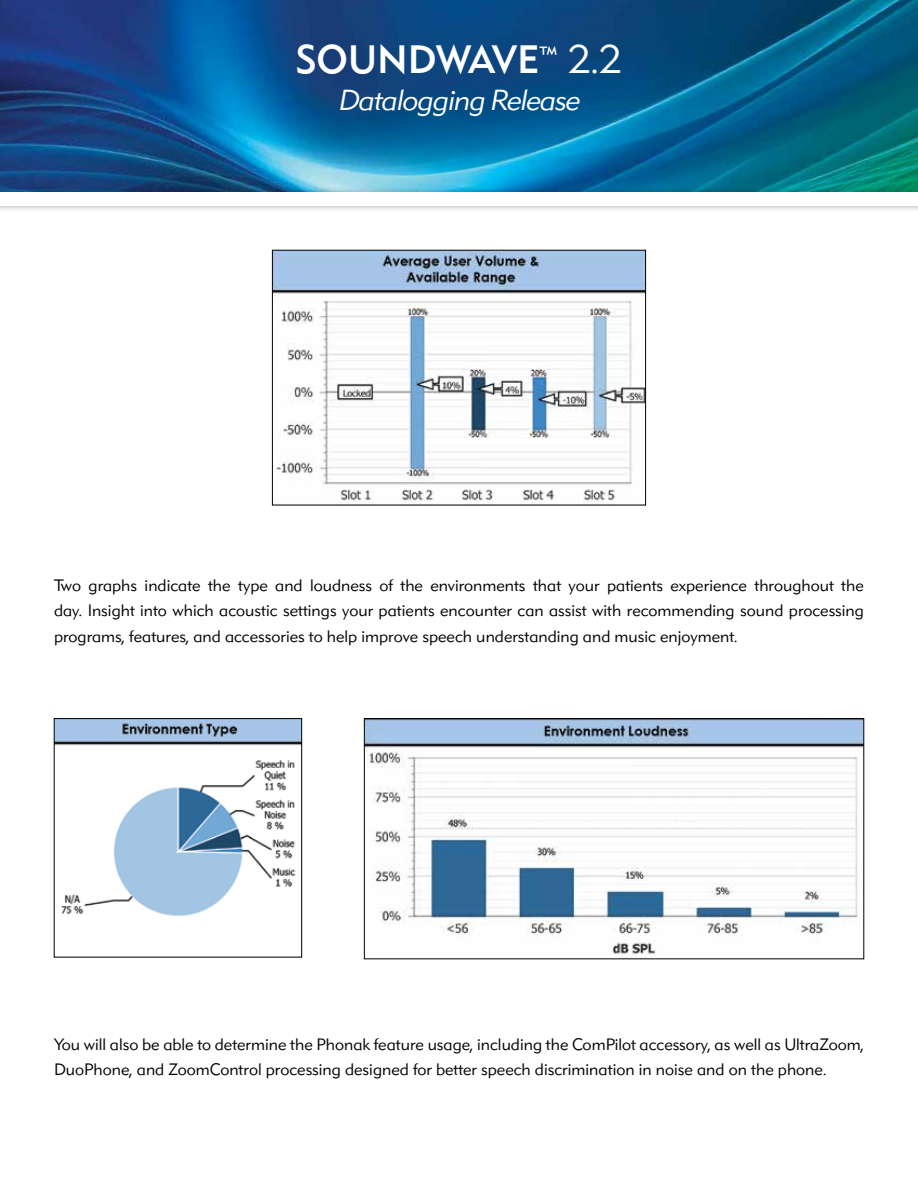
<style>
.page{position:relative;width:918px;height:1188px;background:#fff}
.page>*{position:absolute;margin:0;border:0;box-sizing:border-box;transform-origin:0 0}
.t1{font:500 39.6px "DH Sans";color:#fff}
.t2{font:italic 300 28.95px "DH Sans";letter-spacing:-.025em;color:#fff}
.t3{font:300 16.5px/25.5px "DH Sans";color:#000;text-align:justify}
.s1{font-weight:300}
</style>
<div class="page">
<img style="left:0;top:0;width:918px;height:187px">
<div style="left:0;top:187px;width:918px;height:26px;background:#000;opacity:.3"></div>
<div style="left:0;top:193px;width:918px;height:13px;background:#fff"></div>
<img style="left:274px;top:252px;width:370px;height:251px">
<div style="left:272px;top:250px;width:374px;height:255px;border:1px solid #000"></div>
<img style="left:56px;top:720px;width:244px;height:196px">
<div style="left:54px;top:718px;width:248px;height:239px;border:1px solid #000"></div>
<img style="left:366px;top:720px;width:496px;height:237px">
<div style="left:364px;top:718px;width:500px;height:241px;border:1px solid #000"></div>
<h1 class="t1" style="left:296px;top:36px;width:328px">SOUNDWAVE<sup>™</sup> <span class="s1">2.2</span></h1>
<h2 class="t2" style="left:338px;top:82px;width:243px">Datalogging Release</h2>
<p class="t3" style="left:54px;top:573px;width:812px">Two graphs indicate the type and loudness of the environments that your patients experience throughout the day. Insight into which acoustic settings your patients encounter can assist with recommending sound processing programs, features, and accessories to help improve speech understanding and music enjoyment.</p>
<p class="t3" style="left:54px;top:1032px;width:811px">You will also be able to determine the Phonak feature usage, including the ComPilot accessory, as well as UltraZoom,<br>DuoPhone, and ZoomControl processing designed for better speech discrimination in noise and on the phone.</p>
</div>
